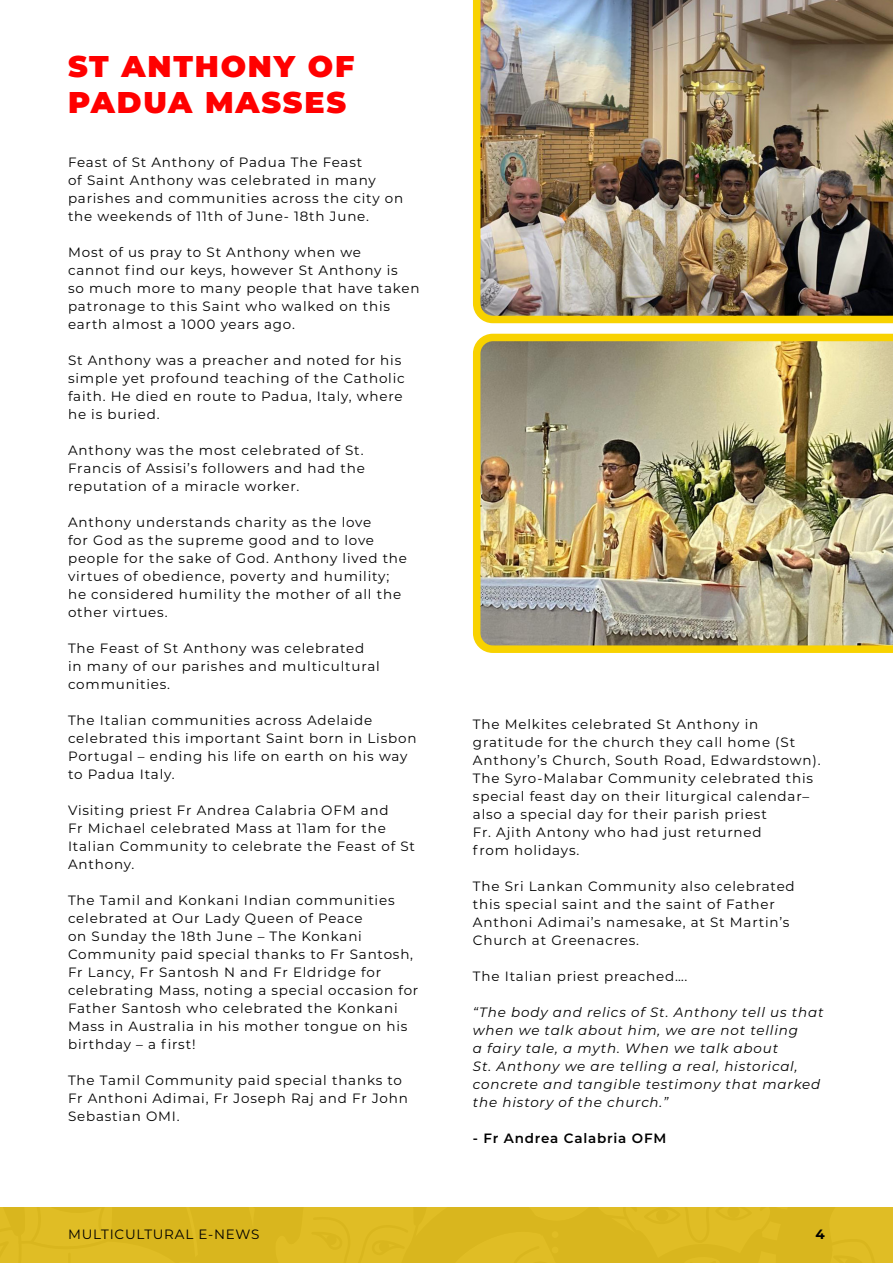
<style>
.page{position:relative;width:893px;height:1263px;background:#fff}
.page>*{position:absolute;margin:0;border:0;box-sizing:border-box;transform-origin:0 0}
.t1{font:900 30px/36px "Montserrat";letter-spacing:.06em;color:#f00}
.t2{font:13.5px/18px "Montserrat";letter-spacing:.06em;color:#000}
.t3{font:italic 13.5px/18px "Montserrat";letter-spacing:.06em;color:#000}
.t4{font:600 13.5px "Montserrat";letter-spacing:.06em;color:#000}
.t5{font:700 13.5px "Montserrat";color:#000}
</style>
<div class="page">
<div style="left:0;top:1207px;width:893px;height:56px;background:#d9b61e"></div>
<img style="left:473px;top:0;width:420px;height:323px">
<img style="left:473px;top:334px;width:420px;height:319px">
<p class="t1" style="left:68px;top:46px;width:288px">ST ANTHONY OF<br>PADUA MASSES</p>
<p class="t2" style="left:68px;top:153px;width:337px">Feast of St Anthony of Padua The Feast<br>of Saint Anthony was celebrated in many parishes and communities across the city on the weekends of 11th of June- 18th June.</p>
<p class="t2" style="left:68px;top:243px;width:295px">Most of us pray to St Anthony when we</p>
<p class="t2" style="left:68px;top:261px;width:331px">cannot find our keys, however St Anthony is</p>
<p class="t2" style="left:68px;top:279px;width:353px">so much more to many people that have taken patronage to this Saint who walked on this earth almost a 1000 years ago.</p>
<p class="t2" style="left:68px;top:351px;width:338px">St Anthony was a preacher and noted for his simple yet profound teaching of the Catholic faith. He died en route to Padua, Italy, where he is buried.</p>
<p class="t2" style="left:68px;top:441px;width:298px;text-align:justify">Anthony was the most celebrated of St.<br>Francis of Assisi’s followers and had the reputation of a miracle worker.</p>
<p class="t2" style="left:68px;top:513px;width:341px">Anthony understands charity as the love<br>for God as the supreme good and to love people for the sake of God. Anthony lived the virtues of obedience, poverty and humility; he considered humility the mother of all the other virtues.</p>
<p class="t2" style="left:68px;top:639px;width:313px">The Feast of St Anthony was celebrated in many of our parishes and multicultural communities.</p>
<p class="t2" style="left:68px;top:711px;width:350px">The Italian communities across Adelaide celebrated this important Saint born in Lisbon Portugal – ending his life on earth on his way to Padua Italy.</p>
<p class="t2" style="left:68px;top:801px;width:348px">Visiting priest Fr Andrea Calabria OFM and<br>Fr Michael celebrated Mass at 11am for the Italian Community to celebrate the Feast of St Anthony.</p>
<p class="t2" style="left:68px;top:891px;width:352px">The Tamil and Konkani Indian communities celebrated at Our Lady Queen of Peace<br>on Sunday the 18th June – The Konkani Community paid special thanks to Fr Santosh, Fr Lancy, Fr Santosh N and Fr Eldridge for celebrating Mass, noting a special occasion for Father Santosh who celebrated the Konkani Mass in Australia in his mother tongue on his birthday – a first!</p>
<p class="t2" style="left:68px;top:1071px;width:341px">The Tamil Community paid special thanks to<br>Fr Anthoni Adimai, Fr Joseph Raj and Fr John<br>Sebastian OMI.</p>
<p class="t2" style="left:473px;top:715px;width:349px">The Melkites celebrated St Anthony in gratitude for the church they call home (St<br>Anthony’s Church, South Road, Edwardstown).</p>
<p class="t2" style="left:473px;top:769px;width:342px">The Syro-Malabar Community celebrated this special feast day on their liturgical calendar– also a special day for their parish priest</p>
<p class="t2" style="left:473px;top:823px;width:290px">Fr. Ajith Antony who had just returned</p>
<p class="t2" style="left:473px;top:841px;width:108px">from holidays.</p>
<p class="t2" style="left:473px;top:877px;width:323px">The Sri Lankan Community also celebrated this special saint and the saint of Father Anthoni Adimai’s namesake, at St Martin’s Church at Greenacres.</p>
<p class="t2" style="left:473px;top:967px;width:216px">The Italian priest preached….</p>
<p class="t3" style="left:473px;top:1003px;width:352px">“The body and relics of St. Anthony tell us that when we talk about him, we are not telling<br>a fairy tale, a myth. When we talk about<br>St. Anthony we are telling a real, historical, concrete and tangible testimony that marked the history of the church.”</p>
<p class="t4" style="left:473px;top:1129px;width:195px">- Fr Andrea Calabria OFM</p>
<p class="t2" style="left:68px;top:1225px;width:193px">MULTICULTURAL E-NEWS</p>
<p class="t5" style="left:816px;top:1225px;width:11px">4</p>
</div>
